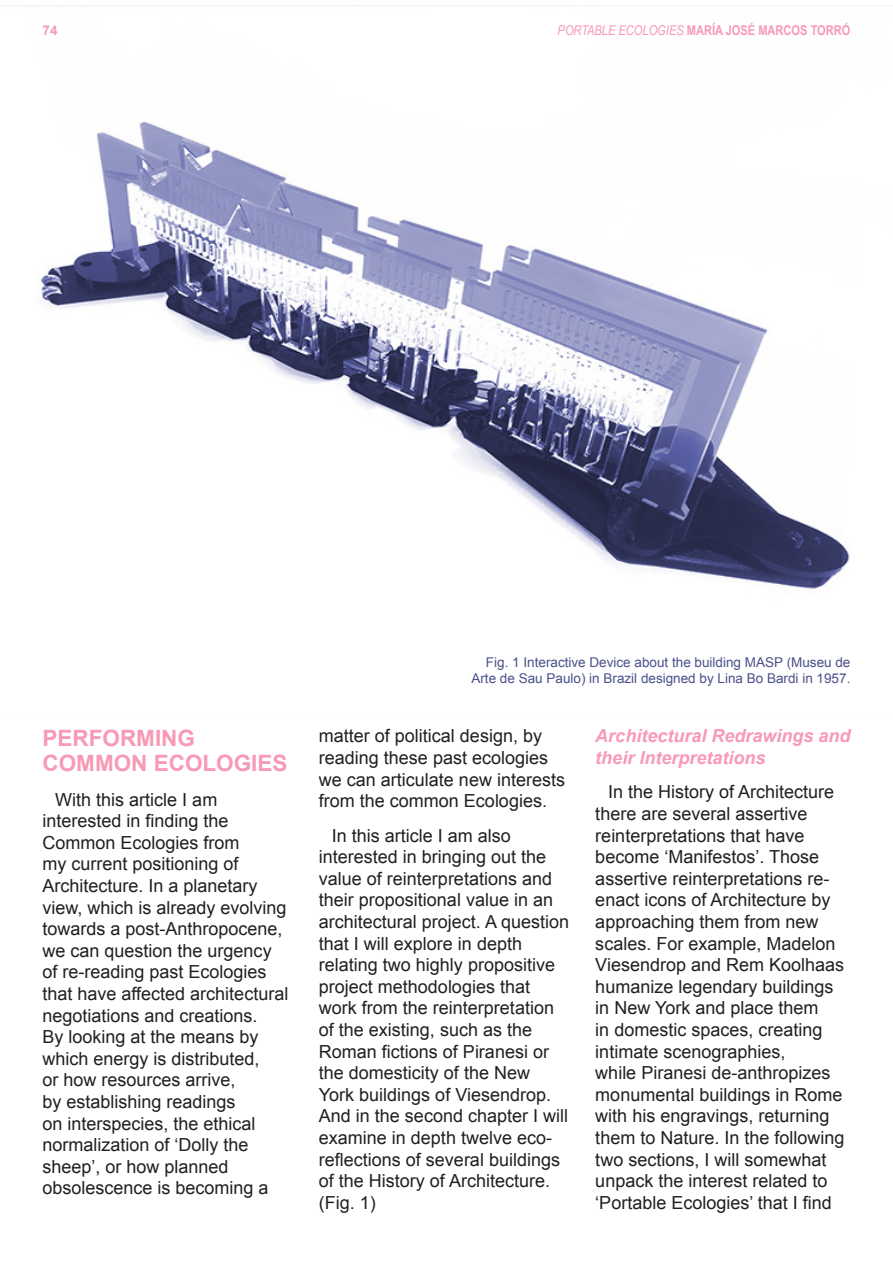
<style>
.page{position:relative;width:893px;height:1263px;background:#fff}
.page>*{position:absolute;margin:0;border:0;box-sizing:border-box;transform-origin:0 0}
.t1{font:700 22.5px/25.5px "Arial";color:#f899b6}
.t2{font:18px/21.6px "Arial";color:#231f20}
.t3{font:italic 700 18px/21.6px "Arial";color:#f899b6}
.t4{font:13.5px "Arial";color:#4b508a}
.t5{font:700 13.5px "Arial Narrow";color:#f899b6}
.t6{font:700 13.5px "Arial";color:#f899b6}
.s1{font-weight:400;font-style:italic}
</style>
<div class="page">
<img style="left:38px;top:120px;width:812px;height:469px">
<p class="t6" style="left:43px;top:21px;width:17px">74</p>
<p class="t5" style="left:558px;top:20px;width:294px"><span class="s1">PORTABLE ECOLOGIES</span> MARÍA JOSÉ MARCOS TORRÓ</p>
<p class="t1" style="left:43px;top:726px;width:247px">PERFORMING<br>COMMON ECOLOGIES</p>
<p class="t2" style="left:43px;top:789px;width:247px;text-indent:13px">With this article I am interested in finding the<br>Common Ecologies from<br>my current positioning of<br>Architecture. In a planetary view, which is already evolving towards a post-Anthropocene, we can question the urgency of re-reading past Ecologies that have affected architectural negotiations and creations.<br>By looking at the means by which energy is distributed,<br>or how resources arrive,<br>by establishing readings<br>on interspecies, the ethical normalization of ‘Dolly the sheep’, or how planned obsolescence is becoming a</p>
<p class="t4" style="left:486px;top:653px;width:366px">Fig. 1 Interactive Device about the building MASP (Museu de</p>
<p class="t4" style="left:471px;top:669px;width:380px">Arte de Sau Paulo) in Brazil designed by Lina Bo Bardi in 1957.</p>
<p class="t2" style="left:319px;top:725px;width:248px">matter of political design, by reading these past ecologies we can articulate new interests from the common Ecologies.</p>
<p class="t2" style="left:319px;top:825px;width:252px;text-indent:13px">In this article I am also interested in bringing out the value of reinterpretations and their propositional value in an architectural project. A question that I will explore in depth relating two highly propositive project methodologies that work from the reinterpretation of the existing, such as the<br>Roman fictions of Piranesi or the domesticity of the New<br>York buildings of Viesendrop.<br>And in the second chapter I will examine in depth twelve eco&shy;reflections of several buildings of the History of Architecture. (Fig. 1)</p>
<p class="t3" style="left:595px;top:726px;width:257px">Architectural Redrawings and their Interpretations</p>
<p class="t2" style="left:595px;top:781px;width:251px;text-indent:13px">In the History of Architecture there are several assertive reinterpretations that have become ‘Manifestos’. Those assertive reinterpretations re&shy;enact icons of Architecture by approaching them from new scales. For example, Madelon<br>Viesendrop and Rem Koolhaas humanize legendary buildings in New York and place them<br>in domestic spaces, creating intimate scenographies,<br>while Piranesi de-anthropizes monumental buildings in Rome with his engravings, returning them to Nature. In the following two sections, I will somewhat unpack the interest related to ‘Portable Ecologies’ that I find</p>
</div>
